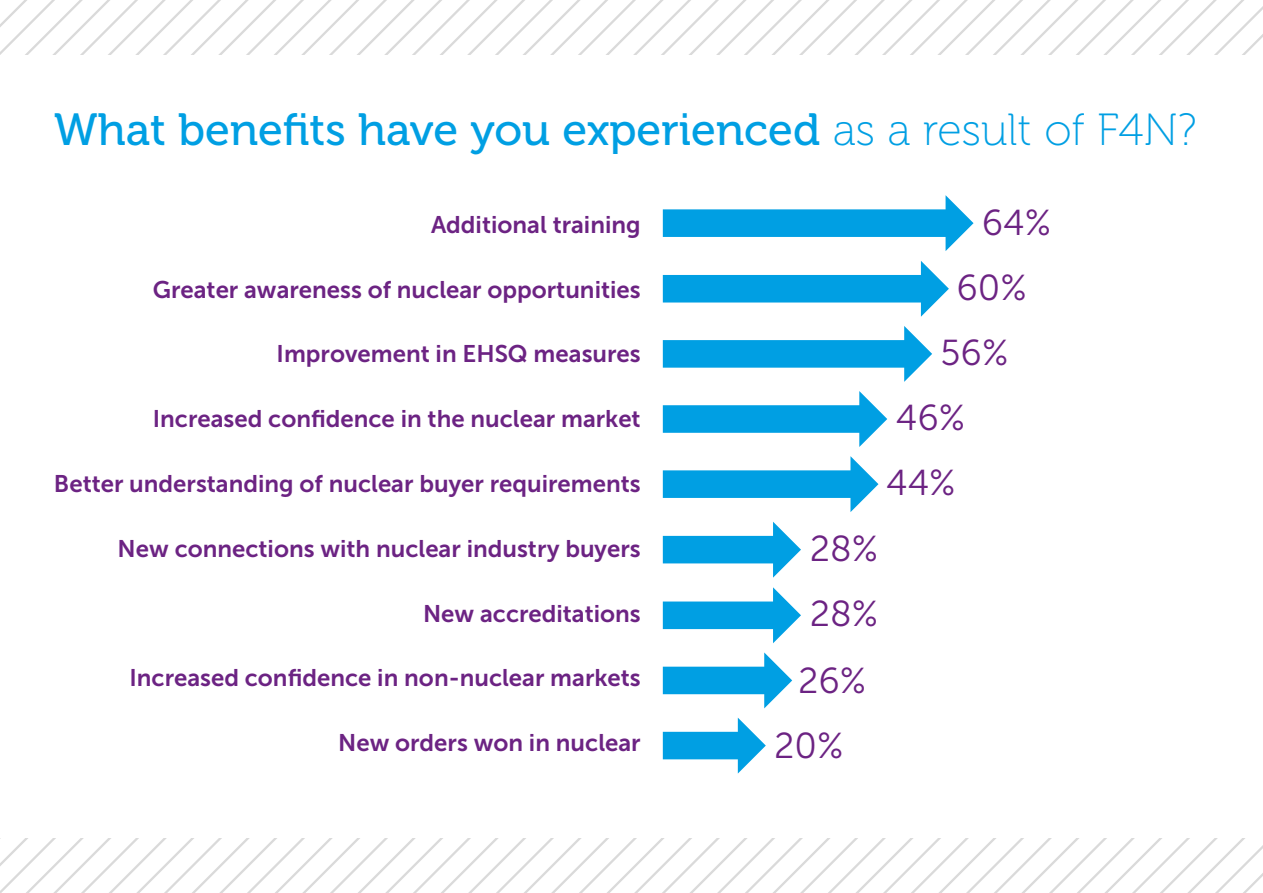
<style>
.page{position:relative;width:1263px;height:893px;background:#fff}
.page>*{position:absolute;margin:0;border:0;box-sizing:border-box;transform-origin:0 0}
.t1{font:45px "Museo 500";color:#009fe3}
.t2{font:36px/65.8px "Museo Sans 300";color:#6c2383}
.t3{font:24px "Museo Sans 700";color:#6c2383}
.s1{font-family:"Museo 100"}
</style>
<div class="page">
<svg style="left:266px;top:0;width:28px;height:54px"></svg>
<svg style="left:294px;top:0;width:28px;height:54px"></svg>
<svg style="left:322px;top:0;width:27px;height:54px"></svg>
<svg style="left:349px;top:0;width:28px;height:54px"></svg>
<svg style="left:377px;top:0;width:28px;height:54px"></svg>
<svg style="left:405px;top:0;width:27px;height:54px"></svg>
<svg style="left:432px;top:0;width:831px;height:54px"></svg>
<svg style="left:266px;top:839px;width:28px;height:54px"></svg>
<svg style="left:294px;top:839px;width:28px;height:54px"></svg>
<svg style="left:322px;top:839px;width:941px;height:54px"></svg>
<svg style="left:663px;top:195px;width:310px;height:56px"></svg>
<svg style="left:663px;top:261px;width:286px;height:56px"></svg>
<svg style="left:663px;top:326px;width:269px;height:56px"></svg>
<svg style="left:663px;top:391px;width:224px;height:56px"></svg>
<svg style="left:663px;top:456px;width:215px;height:56px"></svg>
<svg style="left:663px;top:522px;width:138px;height:56px"></svg>
<svg style="left:663px;top:587px;width:138px;height:56px"></svg>
<svg style="left:663px;top:652px;width:129px;height:56px"></svg>
<svg style="left:663px;top:718px;width:103px;height:55px"></svg>
<h1 class="t1" style="left:54px;top:105px;width:1143px">What benefits have you experienced <span class="s1">as a result of F4N?</span></h1>
<p class="t3" style="left:431px;top:211px;width:211px">Additional training</p>
<p class="t3" style="left:153px;top:276px;width:489px">Greater awareness of nuclear opportunities</p>
<p class="t3" style="left:277px;top:341px;width:366px">Improvement in EHSQ measures</p>
<p class="t3" style="left:153px;top:405px;width:489px">Increased confidence in the nuclear market</p>
<p class="t3" style="left:54px;top:470px;width:588px">Better understanding of nuclear buyer requirements</p>
<p class="t3" style="left:118px;top:535px;width:525px">New connections with nuclear industry buyers</p>
<p class="t3" style="left:423px;top:600px;width:219px">New accreditations</p>
<p class="t3" style="left:129px;top:665px;width:513px">Increased confidence in non-nuclear markets</p>
<p class="t3" style="left:338px;top:729px;width:304px">New orders won in nuclear</p>
<h2 class="t2" style="left:982px;top:190px;width:71px">64%</h2>
<h2 class="t2" style="left:956px;top:255px;width:72px">60%</h2>
<h2 class="t2" style="left:940px;top:320px;width:69px">56%</h2>
<h2 class="t2" style="left:896px;top:385px;width:71px">46%</h2>
<h2 class="t2" style="left:886px;top:450px;width:71px">44%</h2>
<h2 class="t2" style="left:810px;top:516px;width:70px">28%</h2>
<h2 class="t2" style="left:810px;top:580px;width:70px">28%</h2>
<h2 class="t2" style="left:774px;top:647px;width:93px;text-indent:24px">26%<br>20%</h2>
</div>
